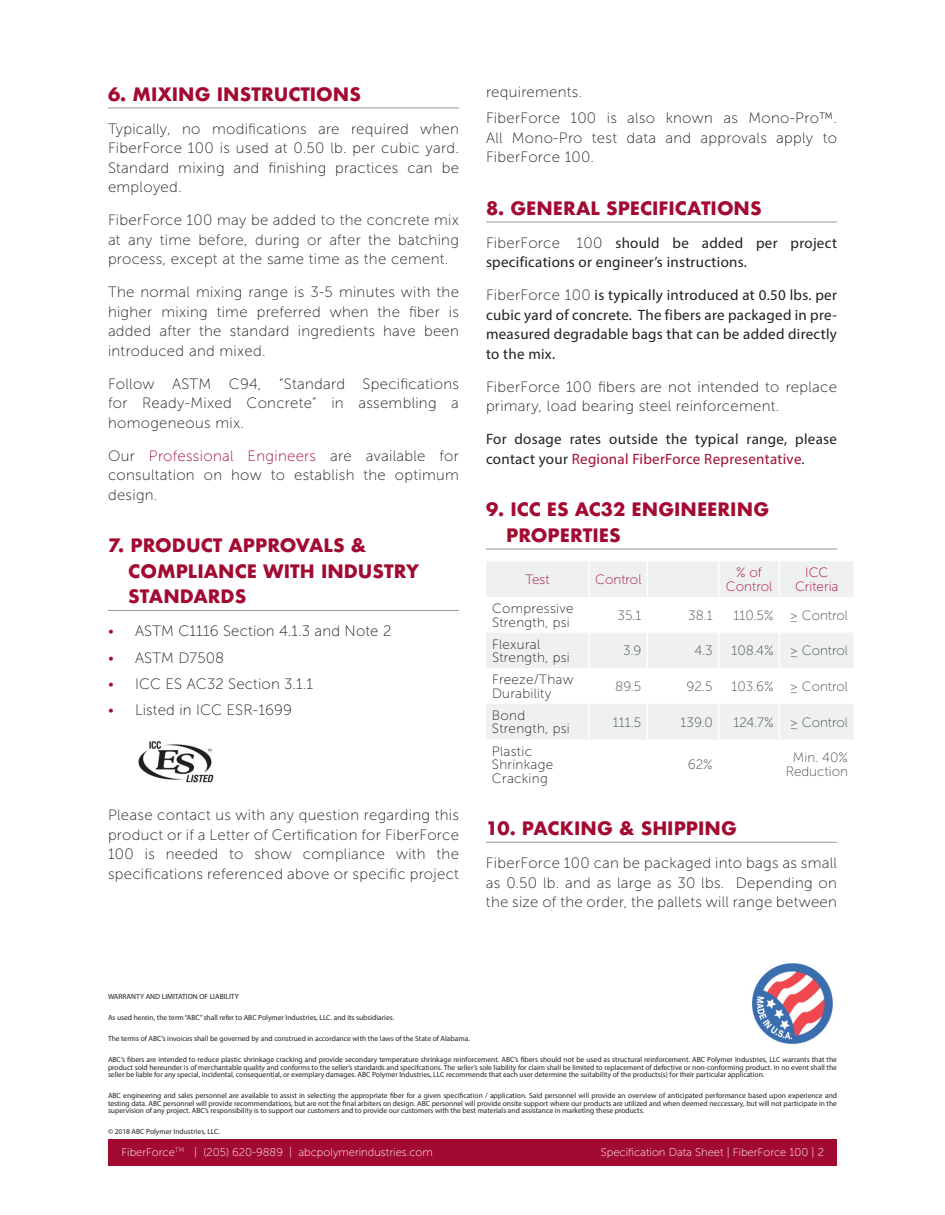
<style>
.page{position:relative;width:945px;height:1215px;background:#fff}
.page>*{position:absolute;margin:0;border:0;box-sizing:border-box;transform-origin:0 0}
.Heading{font:700 18px/25.5px "Futura";color:#a30a32}
.Body_Copy_-_Black{font:15px/19.5px "Museo Sans 100";letter-spacing:.02em;color:#231f20;text-align:justify}
.Body_Copy_-_Black-2{font:15px/19.5px "Myriad Pro";letter-spacing:.02em;color:#231f20}
.Bulleted_List_Items{font:15px/19.5px "Museo Sans 100";letter-spacing:.01em;color:#231f20;text-align:justify}
.Table_Heading{font:13.5px/13.5px "Museo Sans 100";color:#464b54;text-align:center}
.Table_Heading-2{font:13.5px/13.5px "Museo Sans 100";letter-spacing:.02em;color:#231f20}
.Table_Heading-3{font:13.5px/13.5px "Museo Sans 100";color:#a30a32;text-align:center}
.t1{font:11.25px "Museo Sans 100";color:#fff}
.Disclaimer_Body_Copy{font:7.5px/7.5px "Myriad Pro";color:#231f20;text-align:justify}
.s1{color:#a30a32}
.s2{font-family:"Museo Sans 100"}
</style>
<div class="page">
<div style="left:108px;top:1139px;width:729px;height:27px;background:#a30a32"></div>
<hr style="left:108px;top:108px;width:351px;height:1px;background:#939598">
<hr style="left:108px;top:610px;width:351px;height:1px;background:#939598">
<hr style="left:486px;top:222px;width:351px;height:1px;background:#939598">
<hr style="left:486px;top:549px;width:351px;height:1px;background:#939598">
<hr style="left:486px;top:842px;width:351px;height:1px;background:#939598">
<svg style="left:486px;top:561px;width:367px;height:178px;fill:#eff1f0"></svg>
<hr style="left:588px;top:561px;width:2px;height:36px;background:#fff">
<hr style="left:647px;top:561px;width:1px;height:36px;background:#fff">
<hr style="left:718px;top:561px;width:1px;height:36px;background:#fff">
<hr style="left:779px;top:561px;width:1px;height:36px;background:#fff">
<hr style="left:588px;top:597px;width:2px;height:36px;background:#fff">
<hr style="left:647px;top:597px;width:1px;height:36px;background:#fff">
<hr style="left:718px;top:597px;width:1px;height:36px;background:#fff">
<hr style="left:779px;top:597px;width:1px;height:36px;background:#fff">
<hr style="left:588px;top:633px;width:2px;height:35px;background:#fff">
<hr style="left:647px;top:633px;width:1px;height:35px;background:#fff">
<hr style="left:718px;top:633px;width:1px;height:35px;background:#fff">
<hr style="left:779px;top:633px;width:1px;height:35px;background:#fff">
<hr style="left:588px;top:668px;width:2px;height:36px;background:#fff">
<hr style="left:647px;top:668px;width:1px;height:36px;background:#fff">
<hr style="left:718px;top:668px;width:1px;height:36px;background:#fff">
<hr style="left:779px;top:668px;width:1px;height:36px;background:#fff">
<hr style="left:588px;top:704px;width:2px;height:35px;background:#fff">
<hr style="left:647px;top:704px;width:1px;height:35px;background:#fff">
<hr style="left:718px;top:704px;width:1px;height:35px;background:#fff">
<hr style="left:779px;top:704px;width:1px;height:35px;background:#fff">
<img style="left:752px;top:963px;width:81px;height:81px">
<img style="left:138px;top:741px;width:76px;height:42px">
<p class="Heading" style="left:108px;top:81px;width:255px">6. MIXING INSTRUCTIONS</p>
<p class="Body_Copy_-_Black" style="left:108px;top:119px;width:353px">Typically, no modifications are required when FiberForce 100 is used at 0.50 lb. per cubic yard.<br>Standard mixing and finishing practices can be employed.</p>
<p class="Body_Copy_-_Black" style="left:108px;top:211px;width:353px">FiberForce 100 may be added to the concrete mix at any time before, during or after the batching process, except at the same time as the cement.</p>
<p class="Body_Copy_-_Black" style="left:108px;top:283px;width:353px">The normal mixing range is 3-5 minutes with the higher mixing time preferred when the fiber is added after the standard ingredients have been introduced and mixed.</p>
<p class="Body_Copy_-_Black" style="left:108px;top:374px;width:352px">Follow ASTM C94, “Standard Specifications for Ready-Mixed Concrete” in assembling a homogeneous mix.</p>
<p class="Body_Copy_-_Black" style="left:108px;top:446px;width:352px">Our <span class="s1">Professional Engineers</span> are available for consultation on how to establish the optimum design.</p>
<p class="Heading" style="left:128px;top:533px;width:292px;text-indent:-20px">7. PRODUCT APPROVALS &amp;<br>COMPLIANCE WITH INDUSTRY<br>STANDARDS</p>
<p class="Bulleted_List_Items" style="left:108px;top:622px;width:285px"><span class="s1">•</span> ASTM C1116 Section 4.1.3 and Note 2</p>
<p class="Bulleted_List_Items" style="left:108px;top:648px;width:118px"><span class="s1">•</span> ASTM D7508</p>
<p class="Bulleted_List_Items" style="left:108px;top:674px;width:207px"><span class="s1">•</span> ICC ES AC32 Section 3.1.1</p>
<p class="Bulleted_List_Items" style="left:108px;top:700px;width:186px"><span class="s1">•</span> Listed in ICC ESR-1699</p>
<p class="Bulleted_List_Items" style="left:108px;top:805px;width:353px">Please contact us with any question regarding this product or if a Letter of Certification for FiberForce 100 is needed to show compliance with the specifications referenced above or specific project</p>
<p class="Bulleted_List_Items" style="left:486px;top:82px;width:98px">requirements.</p>
<p class="Body_Copy_-_Black" style="left:486px;top:109px;width:352px">FiberForce 100 is also known as Mono-Pro™.<br>All Mono-Pro test data and approvals apply to FiberForce 100.</p>
<p class="Heading" style="left:486px;top:195px;width:277px">8. GENERAL SPECIFICATIONS</p>
<p class="Body_Copy_-_Black-2" style="left:486px;top:233px;width:352px"><span class="s2">FiberForce 100</span> should be added per project specifications or engineer’s instructions.</p>
<p class="Body_Copy_-_Black-2" style="left:486px;top:285px;width:353px;text-align:justify"><span class="s2">FiberForce 100</span> is typically introduced at 0.50 lbs. per cubic yard of concrete. The fibers are packaged in pre&shy;measured degradable bags that can be added directly to the mix.</p>
<p class="Body_Copy_-_Black" style="left:486px;top:377px;width:353px">FiberForce 100 fibers are not intended to replace primary, load bearing steel reinforcement.</p>
<p class="Body_Copy_-_Black-2" style="left:486px;top:429px;width:353px">For dosage rates outside the typical range, please contact your <span class="s1">Regional FiberForce Representative</span>.</p>
<p class="Heading" style="left:506px;top:497px;width:264px;text-indent:-20px">9. ICC ES AC32 ENGINEERING<br>PROPERTIES</p>
<p class="Table_Heading-3" style="left:526px;top:573px;width:26px">Test</p>
<p class="Table_Heading-3" style="left:595px;top:573px;width:48px">Control</p>
<p class="Table_Heading-3" style="left:726px;top:566px;width:48px">% of<br>Control</p>
<p class="Table_Heading-3" style="left:795px;top:566px;width:45px">ICC<br>Criteria</p>
<p class="Table_Heading-2" style="left:492px;top:602px;width:83px">Compressive<br>Strength, psi</p>
<p class="Table_Heading" style="left:618px;top:609px;width:25px">35.1</p>
<p class="Table_Heading" style="left:688px;top:609px;width:26px">38.1</p>
<p class="Table_Heading" style="left:733px;top:609px;width:42px">110.5%</p>
<p class="Table_Heading" style="left:790px;top:609px;width:60px">≥ Control</p>
<p class="Table_Heading-2" style="left:492px;top:638px;width:79px">Flexural<br>Strength, psi</p>
<p class="Table_Heading" style="left:623px;top:644px;width:20px">3.9</p>
<p class="Table_Heading" style="left:695px;top:644px;width:20px">4.3</p>
<p class="Table_Heading" style="left:732px;top:644px;width:43px">108.4%</p>
<p class="Table_Heading" style="left:790px;top:644px;width:60px">≥ Control</p>
<p class="Table_Heading-2" style="left:492px;top:673px;width:83px">Freeze/Thaw<br>Durability</p>
<p class="Table_Heading" style="left:615px;top:680px;width:28px">89.5</p>
<p class="Table_Heading" style="left:687px;top:680px;width:28px">92.5</p>
<p class="Table_Heading" style="left:732px;top:680px;width:43px">103.6%</p>
<p class="Table_Heading" style="left:790px;top:680px;width:60px">≥ Control</p>
<p class="Table_Heading-2" style="left:492px;top:709px;width:79px">Bond<br>Strength, psi</p>
<p class="Table_Heading" style="left:613px;top:716px;width:30px">111.5</p>
<p class="Table_Heading" style="left:681px;top:716px;width:34px">139.0</p>
<p class="Table_Heading" style="left:733px;top:716px;width:42px">124.7%</p>
<p class="Table_Heading" style="left:790px;top:716px;width:60px">≥ Control</p>
<p class="Table_Heading-2" style="left:492px;top:744px;width:63px">Plastic<br>Shrinkage<br>Cracking</p>
<p class="Table_Heading" style="left:688px;top:758px;width:26px">62%</p>
<p class="Table_Heading" style="left:786px;top:751px;width:64px">Min. 40%<br>Reduction</p>
<p class="Heading" style="left:486px;top:816px;width:252px">10. PACKING &amp; SHIPPING</p>
<p class="Body_Copy_-_Black" style="left:486px;top:853px;width:353px">FiberForce 100 can be packaged into bags as small as 0.50 lb. and as large as 30 lbs. Depending on the size of the order, the pallets will range between</p>
<p class="Disclaimer_Body_Copy" style="left:108px;top:993px;width:132px">WARRANTY AND LIMITATION OF LIABILITY</p>
<p class="Disclaimer_Body_Copy" style="left:108px;top:1014px;width:288px">As used herein, the term “ABC” shall refer to ABC Polymer Industries, LLC. and its subsidiaries.</p>
<p class="Disclaimer_Body_Copy" style="left:108px;top:1035px;width:363px">The terms of ABC’s invoices shall be governed by and construed in accordance with the laws of the State of Alabama.</p>
<p class="Disclaimer_Body_Copy" style="left:108px;top:1056px;width:731px">ABC’s fibers are intended to reduce plastic shrinkage cracking and provide secondary temperature shrinkage reinforcement. ABC’s fibers should not be used as structural reinforcement. ABC Polymer Industries, LLC warrants that the product sold hereunder is of merchantable quality and conforms to the seller’s standards and specifcations. The seller’s sole liability for claim shall be limited to replacement of defective or non-conforming product. In no event shall the seller be liable for any special, incidental, consequential, or exemplary damages. ABC Polymer Industries, LLC recommends that each user determine the suitability of the products(s) for their particular application.</p>
<p class="Disclaimer_Body_Copy" style="left:108px;top:1092px;width:731px">ABC engineering and sales personnel are available to assist in selecting the appropriate fiber for a given specification / application. Said personnel will provide an overview of anticipated performance based upon experience and testing data. ABC personnel will provide recommendations, but are not the final arbiters on design. ABC personnel will provide onsite support where our products are utilized and when deemed neccessary, but will not participate in the supervision of any project. ABC’s responsibility is to support our customers and to provide our customers with the best materials and assistance in marketing these products.</p>
<p class="Disclaimer_Body_Copy" style="left:108px;top:1128px;width:114px">© 2018 ABC Polymer Industries, LLC.</p>
<h3 class="t1" style="left:122px;top:1146px;width:313px">FiberForce<sup>TM</sup> | (205) 620-9889 | abcpolymerindustries.com</h3>
<h3 class="t1" style="left:601px;top:1146px;width:225px">Specification Data Sheet | FiberForce 100 | 2</h3>
</div>
